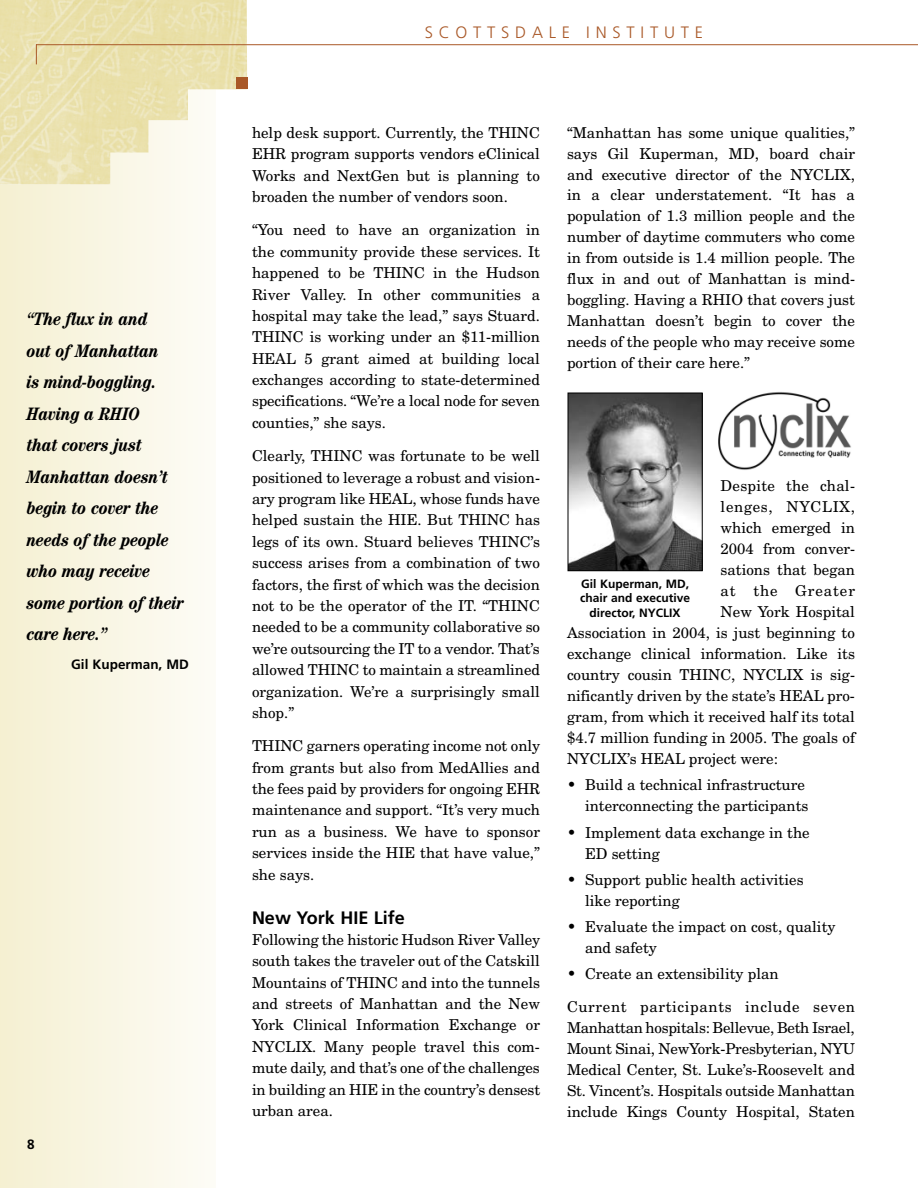
<style>
.page{position:relative;width:918px;height:1188px;background:#fff}
.page>*{position:absolute;margin:0;border:0;box-sizing:border-box;transform-origin:0 0}
.t1{font:italic 700 condensed 18px/31.5px "Century";color:#000}
.t2{font:700 18px "Frutiger";color:#000}
.t3{font:300 16.5px "Frutiger";letter-spacing:.35em;color:#a95827}
.t4{font:15px/21.5px "New Century Schlbk";color:#000;text-align:justify}
.t5{font:15px "New Century Schlbk";letter-spacing:.02em;color:#000}
.t6{font:15px "New Century Schlbk";letter-spacing:.045em;color:#000}
.t7{font:15px "New Century Schlbk";letter-spacing:.06em;color:#000}
.t8{font:700 13.5px "Frutiger";color:#000}
.t9{font:700 12px/14.4px "Frutiger";color:#000;text-align:center}
</style>
<div class="page">
<div style="left:0;top:0;width:216px;height:1188px;background:linear-gradient(to right,#f5f0d1,#fdfcf6)"></div>
<img style="left:0;top:0;width:247px;height:184px">
<hr style="left:36px;top:44px;width:882px;height:1px;background:#a95827">
<div style="left:236px;top:78px;width:11px;height:11px;background:#a95827"></div>
<svg style="left:36px;top:44px;width:1px;height:20px"></svg>
<img style="left:570px;top:395px;width:131px;height:174px">
<div style="left:568px;top:393px;width:135px;height:178px;border:1px solid #000"></div>
<img style="left:718px;top:392px;width:133px;height:78px">
<p class="t1" style="left:27px;top:303px;width:159px">“The flux in and<br>out of Manhattan<br>is mind-boggling.<br>Having a RHIO<br>that covers just<br>Manhattan doesn’t begin to cover the needs of the people who may receive some portion of their care here.”</p>
<p class="t8" style="left:71px;top:656px;width:119px">Gil Kuperman, MD</p>
<p class="t8" style="left:27px;top:1136px;width:9px">8</p>
<p class="t3" style="left:425px;top:23px;width:280px">SCOTTS DALE INS TITUTE</p>
<p class="t4" style="left:252px;top:121px;width:290px">help desk support. Currently, the THINC EHR program supports vendors eClinical Works and NextGen but is planning to broaden the number of vendors soon.</p>
<p class="t4" style="left:252px;top:219px;width:290px">“You need to have an organization in the community provide these services. It happened to be THINC in the Hudson River Valley. In other communities a hospital may take the lead,” says Stuard.<br>THINC is working under an $11-million HEAL 5 grant aimed at building local exchanges according to state-determined specifications. “We’re a local node for seven counties,” she says.</p>
<p class="t4" style="left:252px;top:445px;width:290px">Clearly, THINC was fortunate to be well positioned to leverage a robust and vision&shy;ary program like HEAL, whose funds have helped sustain the HIE. But THINC has legs of its own. Stuard believes THINC’s success arises from a combination of two factors, the first of which was the decision not to be the operator of the IT. “THINC needed to be a community collaborative so we’re outsourcing the IT to a vendor. That’s allowed THINC to maintain a streamlined organization. We’re a surprisingly small shop.”</p>
<p class="t4" style="left:252px;top:735px;width:290px">THINC garners operating income not only from grants but also from MedAllies and the fees paid by providers for ongoing EHR maintenance and support. “It’s very much run as a business. We have to sponsor services inside the HIE that have value,” she says.</p>
<p class="t2" style="left:252px;top:907px;width:154px">New York HIE Life</p>
<p class="t4" style="left:252px;top:928px;width:290px">Following the historic Hudson River Valley south takes the traveler out of the Catskill Mountains of THINC and into the tunnels and streets of Manhattan and the New York Clinical Information Exchange or NYCLIX. Many people travel this com&shy;mute daily, and that’s one of the challenges in building an HIE in the country’s densest urban area.</p>
<p class="t4" style="left:567px;top:122px;width:290px;line-height:21px">“Manhattan has some unique qualities,” says Gil Kuperman, MD, board chair and executive director of the NYCLIX, in a clear understatement. “It has a population of 1.3 million people and the number of daytime commuters who come in from outside is 1.4 million people. The flux in and out of Manhattan is mind&shy;boggling. Having a RHIO that covers just Manhattan doesn’t begin to cover the needs of the people who may receive some portion of their care here.”</p>
<p class="t5" style="left:721px;top:476px;width:136px">Despite the chal-</p>
<p class="t6" style="left:721px;top:497px;width:136px">lenges, NYCLIX,</p>
<p class="t4" style="left:721px;top:517px;width:136px">which emerged in</p>
<p class="t4" style="left:721px;top:538px;width:136px">2004 from conver-</p>
<p class="t4" style="left:721px;top:559px;width:136px">sations that began</p>
<p class="t7" style="left:721px;top:581px;width:136px">at the Greater</p>
<p class="t4" style="left:721px;top:601px;width:136px">New York Hospital</p>
<p class="t4" style="left:567px;top:622px;width:289px">Association in 2004, is just beginning to</p>
<p class="t4" style="left:567px;top:643px;width:289px">exchange clinical information. Like its</p>
<p class="t4" style="left:567px;top:664px;width:290px">country cousin THINC, NYCLIX is sig-</p>
<p class="t4" style="left:567px;top:685px;width:289px">nificantly driven by the state’s HEAL pro-</p>
<p class="t4" style="left:567px;top:706px;width:290px">gram, from which it received half its total</p>
<p class="t4" style="left:567px;top:727px;width:290px">$4.7 million funding in 2005. The goals of</p>
<p class="t4" style="left:567px;top:748px;width:212px">NYCLIX’s HEAL project were:</p>
<p class="t4" style="left:567px;top:774px;width:243px;line-height:21px;text-align:right">• Build a technical infrastructure interconnecting the participants</p>
<p class="t4" style="left:585px;top:821px;width:226px;line-height:21px;text-indent:-18px">• Implement data exchange in the<br>ED setting</p>
<p class="t4" style="left:585px;top:869px;width:220px;line-height:21px;text-indent:-18px">• Support public health activities like reporting</p>
<p class="t4" style="left:585px;top:916px;width:252px;line-height:21px;text-indent:-18px">• Evaluate the impact on cost, quality and safety</p>
<p class="t4" style="left:567px;top:963px;width:213px">• Create an extensibility plan</p>
<p class="t4" style="left:567px;top:996px;width:290px;line-height:21px">Current participants include seven Manhattan hospitals: Bellevue, Beth Israel, Mount Sinai, NewYork-Presbyterian, NYU Medical Center, St. Luke’s-Roosevelt and St. Vincent’s. Hospitals outside Manhattan include Kings County Hospital, Staten</p>
<p class="t9" style="left:580px;top:577px;width:112px">Gil Kuperman, MD, chair and executive director, NYCLIX</p>
</div>
